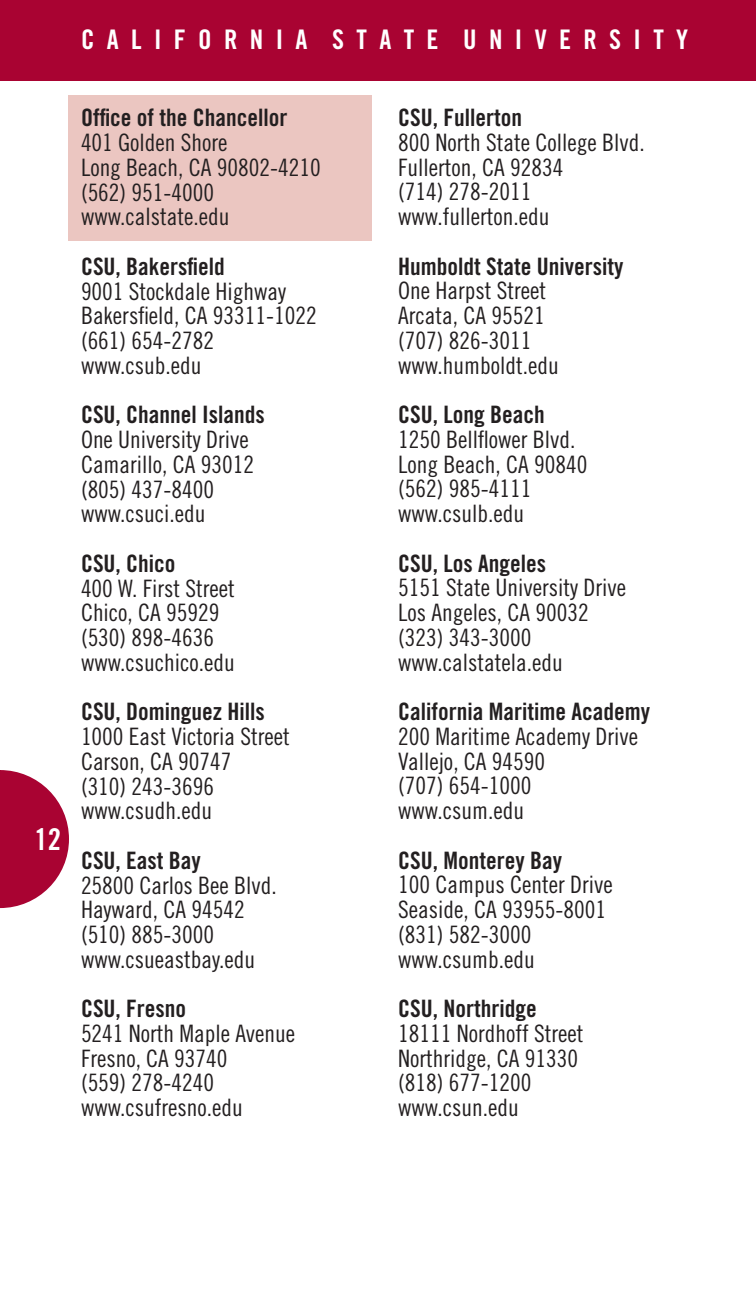
<style>
.page{position:relative;width:756px;height:1296px;background:#fff}
.page>*{position:absolute;margin:0;border:0;box-sizing:border-box;transform-origin:0 0}
.t1{font:30px "Trade Gothic Bold Cond Twenty";color:#fff}
.t2{font:27px "Trade Gothic Bold Cond Twenty";color:#fff}
.t3{font:24px/24.6px "Trade Gothic Cond Eighteen";color:#231f20}
.s1{font-family:"Trade Gothic Bold Cond Twenty"}
</style>
<div class="page">
<div style="left:0;top:0;width:756px;height:81px;background:#a90332"></div>
<svg style="left:1px;top:770px;width:68px;height:138px"></svg>
<hr style="left:0;top:770px;width:1px;height:138px;background:#a90332">
<div style="left:68px;top:95px;width:303px;height:146px;background:#ebc6c1"></div>
<p class="t2" style="left:81px;top:23px;width:609px">C A L I F O R N I A S T A T E U N I V E R S I T Y</p>
<p class="t1" style="left:35px;top:821px;width:28px">12</p>
<p class="t3" style="left:81px;top:105px;width:241px"><span class="s1">Office of the Chancellor<br></span>401 Golden Shore<br>Long Beach, CA 90802-4210 (562) 951-4000 www.calstate.edu</p>
<p class="t3" style="left:81px;top:254px;width:237px"><span class="s1">CSU, Bakersfield<br></span>9001 Stockdale Highway<br>Bakersfield, CA 93311-1022 (661) 654-2782 www.csub.edu</p>
<p class="t3" style="left:81px;top:402px;width:185px"><span class="s1">CSU, Channel Islands<br></span>One University Drive<br>Camarillo, CA 93012 (805) 437-8400 www.csuci.edu</p>
<p class="t3" style="left:81px;top:551px;width:155px"><span class="s1">CSU, Chico<br></span>400 W. First Street<br>Chico, CA 95929 (530) 898-4636 www.csuchico.edu</p>
<p class="t3" style="left:81px;top:699px;width:210px"><span class="s1">CSU, Dominguez Hills<br></span>1000 East Victoria Street<br>Carson, CA 90747<br>(310) 243-3696 www.csudh.edu</p>
<p class="t3" style="left:81px;top:848px;width:197px"><span class="s1">CSU, East Bay<br></span>25800 Carlos Bee Blvd.<br>Hayward, CA 94542 (510) 885-3000 www.csueastbay.edu</p>
<p class="t3" style="left:81px;top:996px;width:216px"><span class="s1">CSU, Fresno<br></span>5241 North Maple Avenue<br>Fresno, CA 93740<br>(559) 278-4240 www.csufresno.edu</p>
<p class="t3" style="left:398px;top:105px;width:248px"><span class="s1">CSU, Fullerton<br></span>800 North State College Blvd.<br>Fullerton, CA 92834<br>(714) 278-2011 www.fullerton.edu</p>
<p class="t3" style="left:398px;top:254px;width:227px"><span class="s1">Humboldt State University<br></span>One Harpst Street<br>Arcata, CA 95521<br>(707) 826-3011 www.humboldt.edu</p>
<p class="t3" style="left:398px;top:402px;width:191px"><span class="s1">CSU, Long Beach<br></span>1250 Bellflower Blvd.<br>Long Beach, CA 90840 (562) 985-4111 www.csulb.edu</p>
<p class="t3" style="left:398px;top:551px;width:229px"><span class="s1">CSU, Los Angeles<br></span>5151 State University Drive<br>Los Angeles, CA 90032 (323) 343-3000 www.calstatela.edu</p>
<p class="t3" style="left:398px;top:699px;width:253px"><span class="s1">California Maritime Academy<br></span>200 Maritime Academy Drive<br>Vallejo, CA 94590<br>(707) 654-1000 www.csum.edu</p>
<p class="t3" style="left:398px;top:848px;width:216px"><span class="s1">CSU, Monterey Bay<br></span>100 Campus Center Drive<br>Seaside, CA 93955-8001 (831) 582-3000 www.csumb.edu</p>
<p class="t3" style="left:398px;top:996px;width:187px"><span class="s1">CSU, Northridge<br></span>18111 Nordhoff Street<br>Northridge, CA 91330 (818) 677-1200 www.csun.edu</p>
</div>
